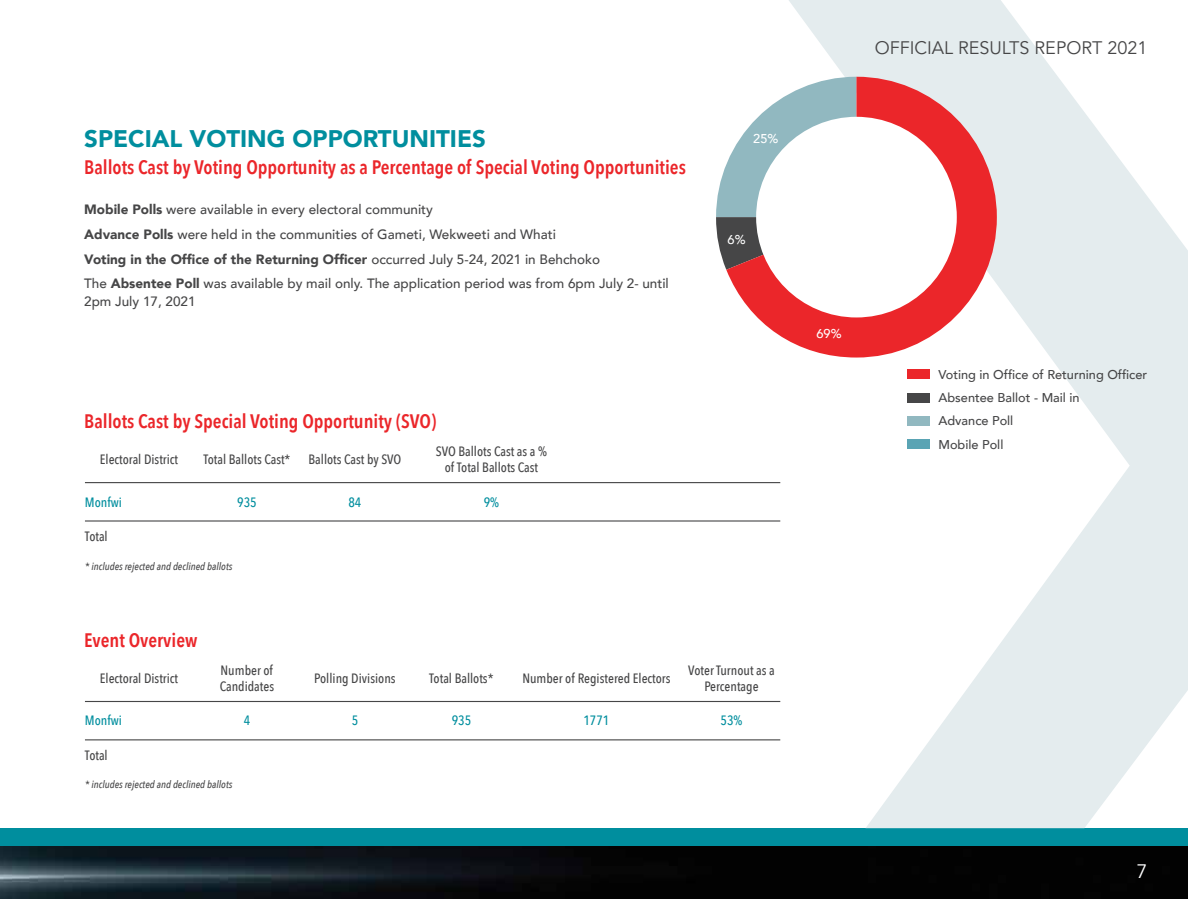
<style>
.page{position:relative;width:1188px;height:918px;background:#fff}
.page>*{position:absolute;margin:0;border:0;box-sizing:border-box;transform-origin:0 0}
.t1{font:900 24px "Avenir";color:#008e9e}
.t2{font:600 19.5px "Avenir Next Condensed";color:#eb262a}
.t3{font:19.5px "Avenir Next";color:#fff}
.t4{font:18px "Avenir LT Std";color:#464647}
.t5{font:500 13.5px/24.8px "Avenir";color:#464647}
.t6{font:500 13.5px/16.2px "Avenir Next Condensed";color:#464647;text-align:center}
.t7{font:500 13.5px "Avenir Next Condensed";color:#008e9e}
.t8{font:500 12.75px/23.2px "Avenir";color:#464647}
.t9{font:500 12.75px "Avenir";color:#fff}
.t10{font:italic 500 10.5px "Avenir Next Condensed";color:#464647}
.s1{font-weight:900}
</style>
<div class="page">
<div style="left:0;top:828px;width:1188px;height:52px;background:#008e9e"></div>
<img style="left:0;top:846px;width:1188px;height:52px">
<svg style="left:777px;top:0;width:411px;height:828px"></svg>
<div style="left:907px;top:370px;width:23px;height:9px;background:#eb262a"></div>
<div style="left:907px;top:393px;width:23px;height:9px;background:#464647"></div>
<div style="left:907px;top:416px;width:23px;height:10px;background:#91b8c0"></div>
<div style="left:907px;top:440px;width:23px;height:9px;background:#5aa4b4"></div>
<hr style="left:85px;top:482px;width:695px;height:1px;background:#464647">
<hr style="left:85px;top:701px;width:695px;height:1px;background:#464647">
<hr style="left:85px;top:520px;width:695px;height:2px;background:#464647">
<hr style="left:85px;top:739px;width:695px;height:1px;background:#464647">
<svg style="left:716px;top:166px;width:10px;height:103px"></svg>
<svg style="left:726px;top:77px;width:271px;height:281px"></svg>
<div style="left:756px;top:117px;width:201px;height:200px;background:#fff;border-radius:50%"></div>
<h1 class="t1" style="left:84px;top:118px;width:403px">SPECIAL VOTING OPPORTUNITIES</h1>
<h2 class="t2" style="left:84px;top:150px;width:603px">Ballots Cast by Voting Opportunity as a Percentage of Special Voting Opportunities</h2>
<p class="t5" style="left:84px;top:196px;width:586px"><span class="s1">Mobile Polls</span> were available in every electoral community<br><span class="s1">Advance Polls</span> were held in the communities of Gameti, Wekweeti and Whati<br><span class="s1">Voting in the Office of the Returning Officer</span> occurred July 5-24, 2021 in Behchoko<br>The <span class="s1">Absentee Poll</span> was available by mail only. The application period was from 6pm July 2- until</p>
<p class="t5" style="left:84px;top:289px;width:113px">2pm July 17, 2021</p>
<h2 class="t2" style="left:84px;top:404px;width:354px">Ballots Cast by Special Voting Opportunity (SVO)</h2>
<p class="t6" style="left:100px;top:451px;width:80px">Electoral District</p>
<p class="t6" style="left:203px;top:451px;width:89px">Total Ballots Cast*</p>
<p class="t6" style="left:309px;top:451px;width:94px">Ballots Cast by SVO</p>
<p class="t6" style="left:436px;top:443px;width:112px">SVO Ballots Cast as a % of Total Ballots Cast</p>
<p class="t7" style="left:85px;top:494px;width:39px">Monfwi</p>
<p class="t7" style="left:237px;top:494px;width:21px">935</p>
<p class="t7" style="left:348px;top:494px;width:15px">84</p>
<p class="t7" style="left:484px;top:494px;width:17px">9%</p>
<p class="t6" style="left:85px;top:528px;width:24px">Total</p>
<p class="t10" style="left:85px;top:560px;width:149px">* includes rejected and declined ballots</p>
<h2 class="t2" style="left:84px;top:623px;width:115px">Event Overview</h2>
<p class="t9" style="left:753px;top:127px;width:27px">25%</p>
<p class="t9" style="left:728px;top:229px;width:19px">6%</p>
<p class="t6" style="left:100px;top:670px;width:80px">Electoral District</p>
<p class="t6" style="left:221px;top:662px;width:54px">Number of</p>
<p class="t6" style="left:688px;top:662px;width:88px">Voter Turnout as a</p>
<p class="t6" style="left:314px;top:670px;width:83px">Polling Divisions</p>
<p class="t6" style="left:429px;top:670px;width:66px">Total Ballots*</p>
<p class="t6" style="left:522px;top:670px;width:150px">Number of Registered Electors</p>
<p class="t6" style="left:220px;top:678px;width:56px">Candidates</p>
<p class="t6" style="left:704px;top:678px;width:56px">Percentage</p>
<p class="t7" style="left:85px;top:713px;width:39px">Monfwi</p>
<p class="t7" style="left:244px;top:713px;width:8px">4</p>
<p class="t7" style="left:352px;top:713px;width:8px">5</p>
<p class="t7" style="left:452px;top:713px;width:21px">935</p>
<p class="t7" style="left:583px;top:713px;width:28px">1771</p>
<p class="t7" style="left:721px;top:713px;width:23px">53%</p>
<p class="t6" style="left:85px;top:747px;width:24px">Total</p>
<p class="t10" style="left:85px;top:778px;width:149px">* includes rejected and declined ballots</p>
<h3 class="t4" style="left:875px;top:38px;width:274px">OFFICIAL RESULTS REPORT 2021</h3>
<p class="t9" style="left:817px;top:323px;width:27px">69%</p>
<p class="t8" style="left:938px;top:362px;width:210px">Voting in Office of Returning Officer<br>Absentee Ballot - Mail in<br>Advance Poll<br>Mobile Poll</p>
<h2 class="t3" style="left:1136px;top:859px;width:13px">7</h2>
</div>
